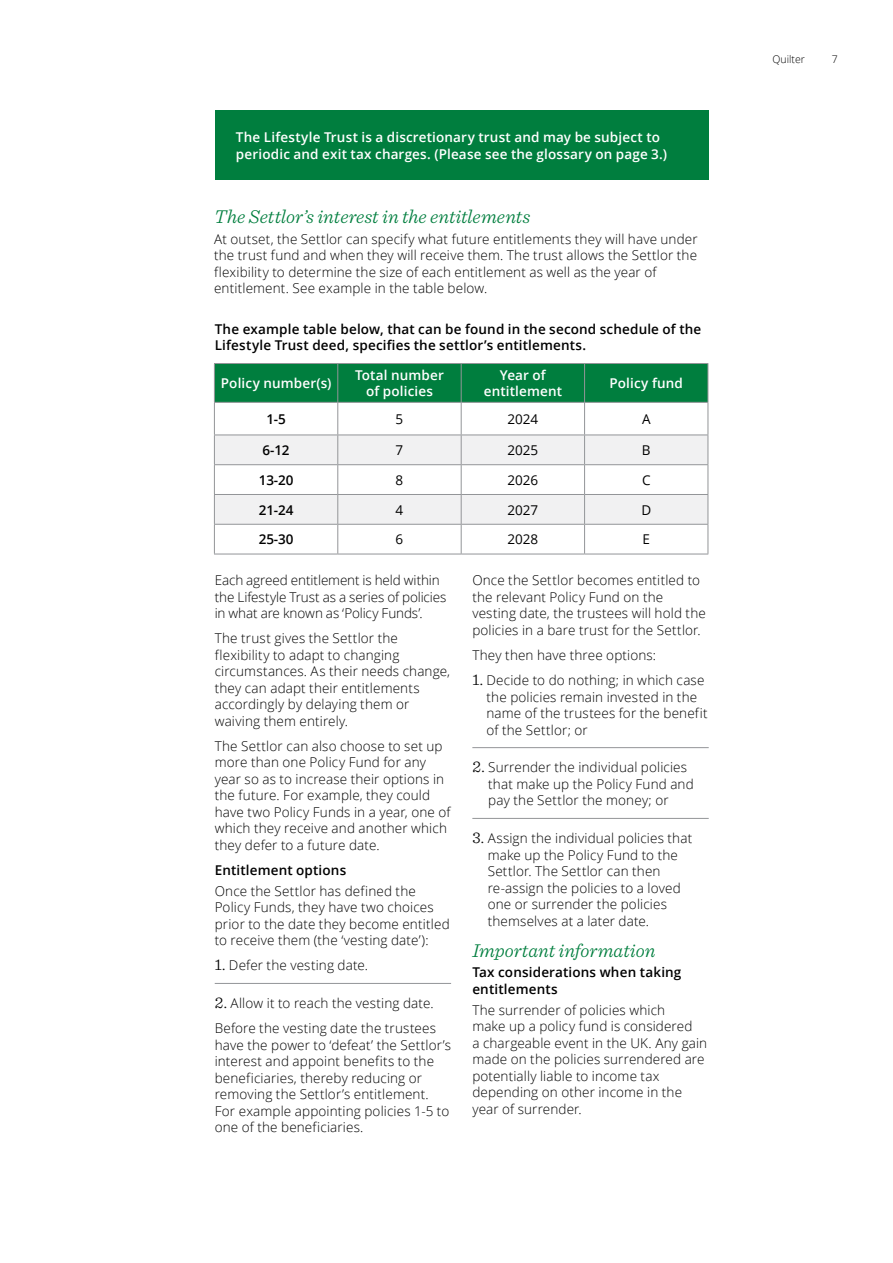
<style>
.page{position:relative;width:893px;height:1263px;background:#fff}
.page>*{position:absolute;margin:0;border:0;box-sizing:border-box;transform-origin:0 0}
.t1{font:italic 300 19.5px "Sentinel";color:#007e3e}
.t2{font:300 13.5px/16.5px "Open Sans";letter-spacing:.01em;color:#000}
.t3{font:600 13.5px/16.5px "Open Sans";letter-spacing:.01em;color:#000}
.t4{font:600 13.5px/16.5px "Open Sans";letter-spacing:.01em;color:#fff;text-align:center}
.t5{font:300 13.5px/16.5px "Open Sans";letter-spacing:-.01em;color:#000}
.t6{font:13.5px "Open Sans";letter-spacing:-.01em;color:#000}
.t7{font:300 10.5px "Open Sans";color:#000}
.s1{font-family:"Sentinel";font-size:16.5px}
</style>
<div class="page">
<hr style="left:215px;top:983px;width:236px;height:1px;background:#939598">
<hr style="left:472px;top:747px;width:237px;height:1px;background:#939598">
<hr style="left:472px;top:818px;width:237px;height:1px;background:#939598">
<div style="left:215px;top:364px;width:493px;height:38px;background:#007e3e"></div>
<hr style="left:214px;top:363px;width:124px;height:1px;background:#939598">
<hr style="left:214px;top:364px;width:1px;height:38px;background:#939598">
<hr style="left:338px;top:363px;width:123px;height:1px;background:#939598">
<hr style="left:337px;top:364px;width:1px;height:38px;background:#939598">
<hr style="left:461px;top:363px;width:124px;height:1px;background:#939598">
<hr style="left:461px;top:364px;width:1px;height:38px;background:#939598">
<hr style="left:585px;top:363px;width:123px;height:1px;background:#939598">
<hr style="left:584px;top:364px;width:1px;height:38px;background:#939598">
<hr style="left:708px;top:364px;width:1px;height:38px;background:#939598">
<hr style="left:214px;top:402px;width:124px;height:1px;background:#939598">
<hr style="left:214px;top:403px;width:1px;height:32px;background:#939598">
<hr style="left:338px;top:402px;width:123px;height:1px;background:#939598">
<hr style="left:337px;top:403px;width:1px;height:32px;background:#939598">
<hr style="left:461px;top:402px;width:124px;height:1px;background:#939598">
<hr style="left:461px;top:403px;width:1px;height:32px;background:#939598">
<hr style="left:585px;top:402px;width:123px;height:1px;background:#939598">
<hr style="left:584px;top:403px;width:1px;height:32px;background:#939598">
<hr style="left:708px;top:403px;width:1px;height:32px;background:#939598">
<svg style="left:214px;top:435px;width:495px;height:119px"></svg>
<hr style="left:214px;top:554px;width:124px;height:1px;background:#939598">
<hr style="left:338px;top:554px;width:123px;height:1px;background:#939598">
<hr style="left:461px;top:554px;width:124px;height:1px;background:#939598">
<hr style="left:585px;top:554px;width:123px;height:1px;background:#939598">
<div style="left:215px;top:111px;width:494px;height:69px;background:#007e3e"></div>
<p class="t4" style="left:236px;top:129px;width:433px;text-align:left">The Lifestyle Trust is a discretionary trust and may be subject to periodic and exit tax charges. (Please see the glossary on page 3.)</p>
<h1 class="t1" style="left:214px;top:202px;width:318px">The Settlor’s interest in the entitlements</h1>
<p class="t2" style="left:214px;top:230px;width:485px">At outset, the Settlor can specify what future entitlements they will have under the trust fund and when they will receive them. The trust allows the Settlor the flexibility to determine the size of each entitlement as well as the year of entitlement. See example in the table below.</p>
<p class="t3" style="left:215px;top:320px;width:488px">The example table below, that can be found in the second schedule of the<br>Lifestyle Trust deed, specifies the settlor’s entitlements.</p>
<p class="t4" style="left:221px;top:375px;width:112px">Policy number(s)</p>
<p class="t4" style="left:355px;top:366px;width:90px">Total number of policies</p>
<p class="t4" style="left:484px;top:366px;width:80px">Year of entitlement</p>
<p class="t4" style="left:609px;top:375px;width:75px">Policy fund</p>
<p class="t3" style="left:266px;top:410px;width:21px">1-5</p>
<p class="t6" style="left:396px;top:410px;width:9px">5</p>
<p class="t6" style="left:508px;top:410px;width:32px">2024</p>
<p class="t6" style="left:642px;top:410px;width:10px">A</p>
<p class="t3" style="left:263px;top:442px;width:29px">6-12</p>
<p class="t6" style="left:396px;top:441px;width:9px">7</p>
<p class="t6" style="left:508px;top:441px;width:32px">2025</p>
<p class="t6" style="left:642px;top:441px;width:10px">B</p>
<p class="t3" style="left:259px;top:471px;width:36px">13-20</p>
<p class="t6" style="left:396px;top:471px;width:9px">8</p>
<p class="t6" style="left:508px;top:471px;width:32px">2026</p>
<p class="t6" style="left:642px;top:471px;width:10px">C</p>
<p class="t3" style="left:259px;top:501px;width:36px">21-24</p>
<p class="t6" style="left:396px;top:500px;width:9px">4</p>
<p class="t6" style="left:508px;top:500px;width:32px">2027</p>
<p class="t6" style="left:641px;top:500px;width:11px">D</p>
<p class="t3" style="left:259px;top:531px;width:36px">25-30</p>
<p class="t6" style="left:396px;top:530px;width:9px">6</p>
<p class="t6" style="left:508px;top:530px;width:32px">2028</p>
<p class="t6" style="left:642px;top:530px;width:9px">E</p>
<p class="t5" style="left:215px;top:572px;width:233px">Each agreed entitlement is held within the Lifestyle Trust as a series of policies in what are known as ‘Policy Funds’.</p>
<p class="t2" style="left:215px;top:630px;width:237px">The trust gives the Settlor the flexibility to adapt to changing circumstances. As their needs change, they can adapt their entitlements accordingly by delaying them or waiving them entirely.</p>
<p class="t2" style="left:215px;top:737px;width:237px">The Settlor can also choose to set up more than one Policy Fund for any year so as to increase their options in the future. For example, they could have two Policy Funds in a year, one of which they receive and another which they defer to a future date.</p>
<p class="t3" style="left:215px;top:861px;width:133px">Entitlement options</p>
<p class="t2" style="left:215px;top:882px;width:236px">Once the Settlor has defined the Policy Funds, they have two choices prior to the date they become entitled to receive them (the ‘vesting date’):</p>
<p class="t2" style="left:215px;top:957px;width:155px"><span class="s1">1.</span> Defer the vesting date.</p>
<p class="t2" style="left:215px;top:990px;width:223px;line-height:25px"><span class="s1">2.</span> Allow it to reach the vesting date.<br>Before the vesting date the trustees</p>
<p class="t2" style="left:215px;top:1036px;width:238px">have the power to ‘defeat’ the Settlor’s interest and appoint benefits to the beneficiaries, thereby reducing or removing the Settlor’s entitlement.<br>For example appointing policies 1-5 to one of the beneficiaries.</p>
<p class="t2" style="left:472px;top:572px;width:235px">Once the Settlor becomes entitled to the relevant Policy Fund on the vesting date, the trustees will hold the policies in a bare trust for the Settlor.</p>
<p class="t2" style="left:472px;top:646px;width:185px">They then have three options:</p>
<p class="t2" style="left:487px;top:671px;width:223px;text-indent:-14px"><span class="s1">1.</span> Decide to do nothing; in which case the policies remain invested in the name of the trustees for the benefit of the Settlor; or</p>
<p class="t2" style="left:488px;top:759px;width:207px;text-indent:-16px"><span class="s1">2.</span> Surrender the individual policies that make up the Policy Fund and pay the Settlor the money; or</p>
<p class="t2" style="left:488px;top:829px;width:206px;text-indent:-15px"><span class="s1">3.</span> Assign the individual policies that make up the Policy Fund to the<br>Settlor. The Settlor can then re-assign the policies to a loved one or surrender the policies themselves at a later date.</p>
<h1 class="t1" style="left:472px;top:935px;width:185px">Important information</h1>
<p class="t3" style="left:472px;top:964px;width:211px">Tax considerations when taking entitlements</p>
<p class="t2" style="left:472px;top:1001px;width:236px">The surrender of policies which<br>make up a policy fund is considered<br>a chargeable event in the UK. Any gain made on the policies surrendered are potentially liable to income tax depending on other income in the year of surrender.</p>
<p class="t7" style="left:773px;top:52px;width:34px">Quilter</p>
<p class="t7" style="left:832px;top:52px;width:7px">7</p>
</div>
